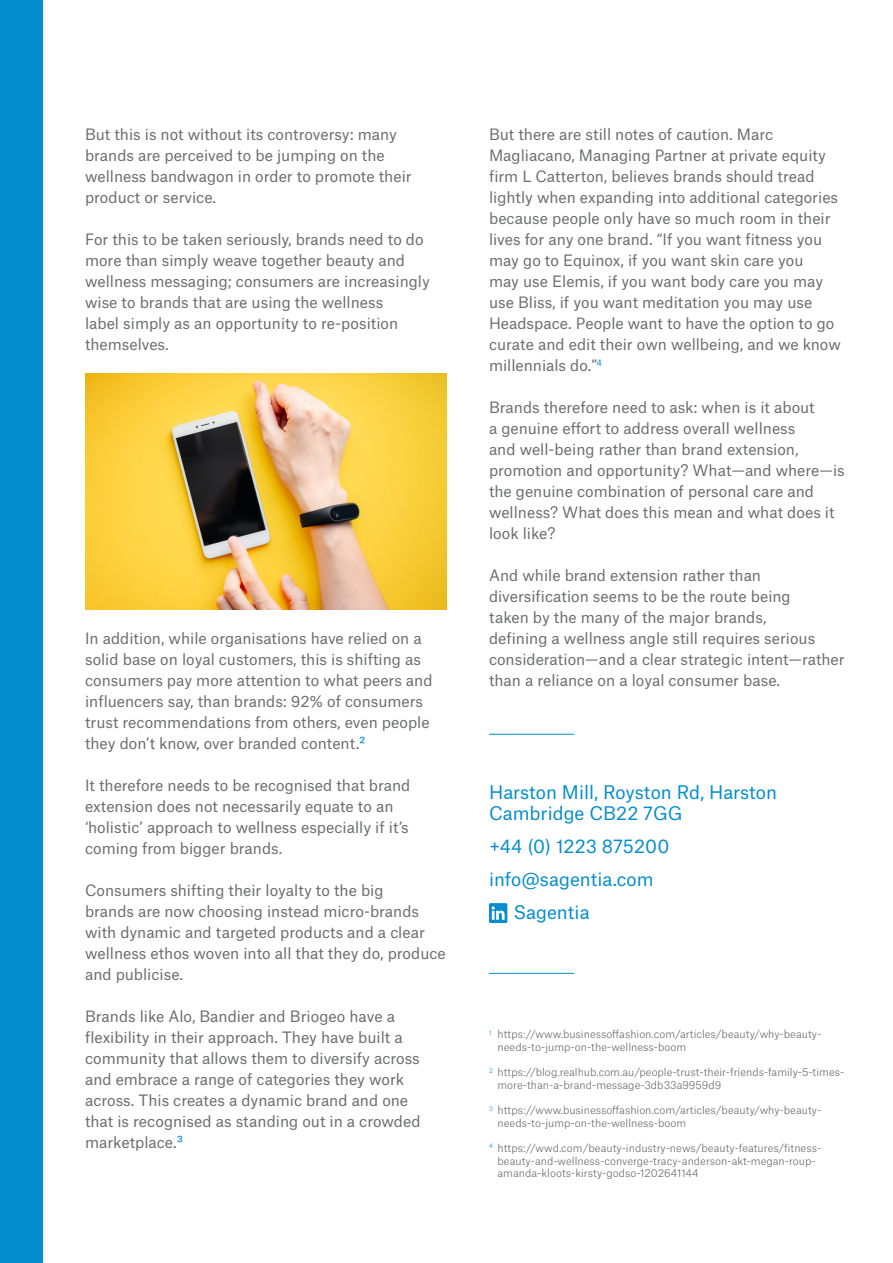
<style>
.page{position:relative;width:893px;height:1263px;background:#fff}
.page>*{position:absolute;margin:0;border:0;box-sizing:border-box;transform-origin:0 0}
.t1{font:18px "Atlas Grotesk";color:#048dcf}
.t2{font:15px/21px "Atlas Grotesk";color:#6c6d70}
.t3{font:300 10.5px/12.6px "Atlas Grotesk";color:#6c6d70}
.s1{color:#048dcf}
</style>
<div class="page">
<svg style="left:489px;top:903px;width:18px;height:20px"></svg>
<div style="left:0;top:0;width:43px;height:1263px;background:#048dcf"></div>
<hr style="left:489px;top:734px;width:85px;height:1px;background:#048dcf">
<img style="left:85px;top:373px;width:361px;height:237px">
<hr style="left:489px;top:973px;width:85px;height:1px;background:#048dcf">
<p class="t2" style="left:85px;top:122px;width:328px">But this is not without its controversy: many brands are perceived to be jumping on the wellness bandwagon in order to promote their product or service.</p>
<p class="t2" style="left:85px;top:227px;width:346px">For this to be taken seriously, brands need to do more than simply weave together beauty and wellness messaging; consumers are increasingly wise to brands that are using the wellness<br>label simply as an opportunity to re-position themselves.</p>
<p class="t2" style="left:85px;top:626px;width:349px">In addition, while organisations have relied on a solid base on loyal customers, this is shifting as consumers pay more attention to what peers and influencers say, than brands: 92% of consumers trust recommendations from others, even people they don’t know, over branded content.<span class="s1">²</span></p>
<p class="t2" style="left:85px;top:773px;width:327px">It therefore needs to be recognised that brand extension does not necessarily equate to an ‘holistic’ approach to wellness especially if it’s coming from bigger brands.</p>
<p class="t2" style="left:85px;top:878px;width:362px">Consumers shifting their loyalty to the big<br>brands are now choosing instead micro-brands with dynamic and targeted products and a clear wellness ethos woven into all that they do, produce and publicise.</p>
<p class="t2" style="left:85px;top:1004px;width:337px">Brands like Alo, Bandier and Briogeo have a flexibility in their approach. They have built a community that allows them to diversify across and embrace a range of categories they work across. This creates a dynamic brand and one that is recognised as standing out in a crowded marketplace.<span class="s1">³</span></p>
<p class="t2" style="left:489px;top:122px;width:353px">But there are still notes of caution. Marc Magliacano, Managing Partner at private equity firm L Catterton, believes brands should tread lightly when expanding into additional categories because people only have so much room in their lives for any one brand. “If you want fitness you may go to Equinox, if you want skin care you<br>may use Elemis, if you want body care you may use Bliss, if you want meditation you may use Headspace. People want to have the option to go curate and edit their own wellbeing, and we know millennials do.”<sup>4</sup></p>
<p class="t2" style="left:489px;top:395px;width:357px">Brands therefore need to ask: when is it about<br>a genuine effort to address overall wellness<br>and well-being rather than brand extension, promotion and opportunity? What—and where—is the genuine combination of personal care and wellness? What does this mean and what does it look like?</p>
<p class="t2" style="left:489px;top:563px;width:357px">And while brand extension rather than diversification seems to be the route being<br>taken by the many of the major brands,<br>defining a wellness angle still requires serious consideration—and a clear strategic intent—rather than a reliance on a loyal consumer base.</p>
<p class="t1" style="left:489px;top:778px;width:290px">Harston Mill, Royston Rd, Harston</p>
<p class="t1" style="left:489px;top:799px;width:195px">Cambridge CB22 7GG</p>
<p class="t1" style="left:489px;top:832px;width:182px">+44 (0) 1223 875200</p>
<p class="t1" style="left:489px;top:865px;width:166px">info@sagentia.com</p>
<p class="t1" style="left:513px;top:898px;width:78px">Sagentia</p>
<p class="t3" style="left:497px;top:1027px;width:325px;text-indent:-9px"><sup>1</sup> https://www.businessoffashion.com/articles/beauty/why-beauty&shy;needs-to-jump-on-the-wellness-boom</p>
<p class="t3" style="left:497px;top:1065px;width:348px;text-indent:-9px"><sup>2</sup> https://blog.realhub.com.au/people-trust-their-friends-family-5-times&shy;more-than-a-brand-message-3db33a9959d9</p>
<p class="t3" style="left:497px;top:1103px;width:325px;text-indent:-9px"><sup>3</sup> https://www.businessoffashion.com/articles/beauty/why-beauty&shy;needs-to-jump-on-the-wellness-boom</p>
<p class="t3" style="left:497px;top:1140px;width:325px;text-indent:-9px"><sup>4</sup> https://wwd.com/beauty-industry-news/beauty-features/fitness&shy;beauty-and-wellness-converge-tracy-anderson-akt-megan-roup&shy;amanda-kloots-kirsty-godso-1202641144</p>
</div>
